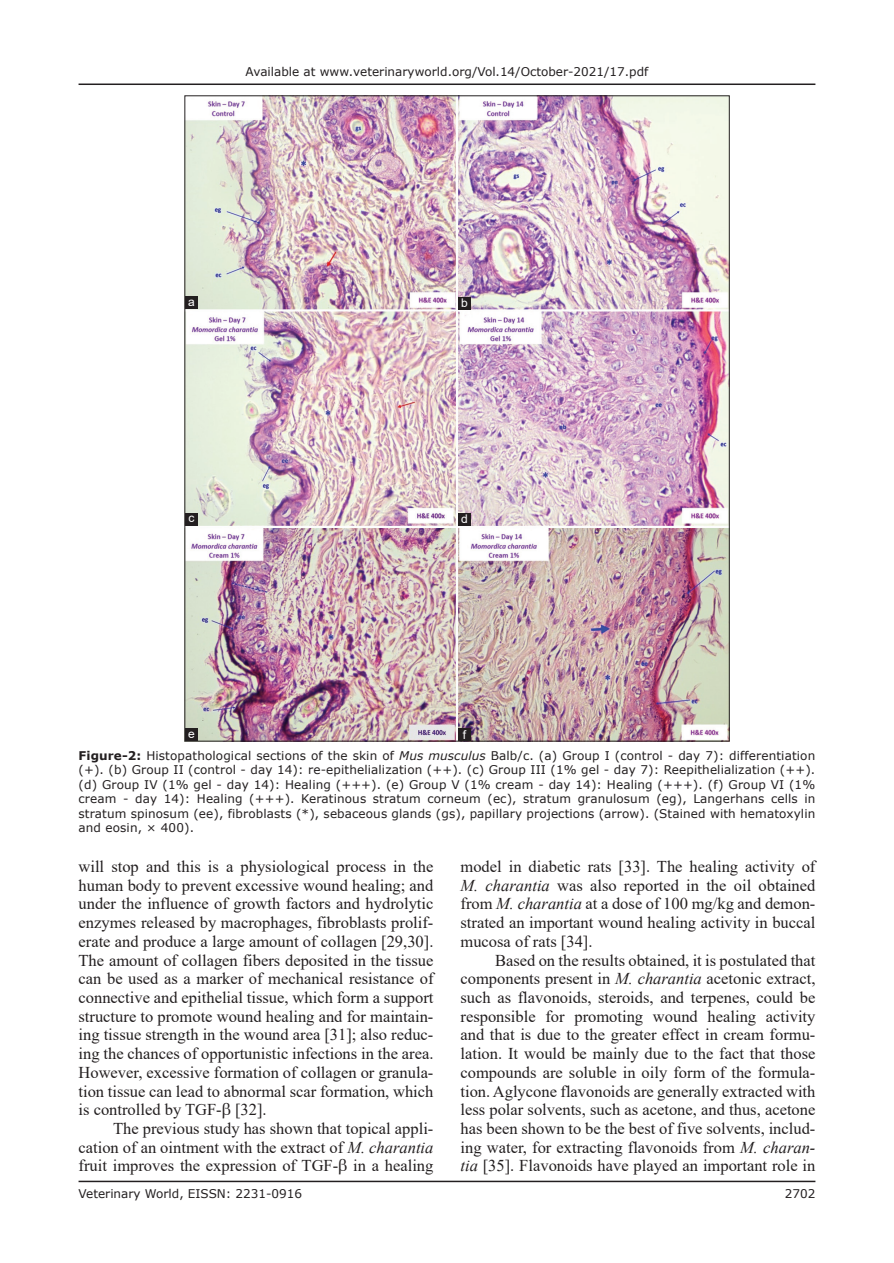
<style>
.page{position:relative;width:894px;height:1263px;background:#fff}
.page>*{position:absolute;margin:0;border:0;box-sizing:border-box;transform-origin:0 0}
.TX{font:16.5px/18.8px "Times New Roman";color:#231f20;text-align:justify}
.FGC{font:12px/14.5px "Verdana";color:#231f20;text-align:justify}
.LABEL{font:12px "Arial";color:#fff}
.s1{font-weight:700}
.s2{font-style:italic}
</style>
<div class="page">
<hr style="left:78px;top:1180px;width:737px;height:2px;background:#231f20">
<hr style="left:78px;top:83px;width:737px;height:2px;background:#231f20">
<img style="left:186px;top:98px;width:541px;height:641px">
<div style="left:458px;top:512px;width:12px;height:13px;background:#231f20"></div>
<div style="left:185px;top:513px;width:13px;height:12px;background:#231f20"></div>
<div style="left:458px;top:297px;width:12px;height:12px;background:#231f20"></div>
<div style="left:458px;top:728px;width:12px;height:13px;background:#231f20"></div>
<div style="left:185px;top:296px;width:13px;height:13px;background:#231f20"></div>
<div style="left:185px;top:728px;width:13px;height:13px;background:#231f20"></div>
<p class="FGC" style="left:245px;top:64px;width:404px">Available at www.veterinaryworld.org/Vol.14/October-2021/17.pdf</p>
<p class="LABEL" style="left:188px;top:294px;width:8px">a</p>
<p class="LABEL" style="left:461px;top:295px;width:8px">b</p>
<p class="LABEL" style="left:188px;top:510px;width:7px">c</p>
<p class="LABEL" style="left:461px;top:511px;width:8px">d</p>
<p class="LABEL" style="left:188px;top:725px;width:8px">e</p>
<p class="LABEL" style="left:462px;top:726px;width:5px">f</p>
<p class="FGC" style="left:78px;top:747px;width:738px"><span class="s1">Figure-2:</span> Histopathological sections of the skin of <span class="s2">Mus musculus</span> Balb/c. (a) Group I (control - day 7): differentiation (+). (b) Group II (control - day 14): re-epithelialization (++). (c) Group III (1% gel - day 7): Reepithelialization (++). (d) Group IV (1% gel - day 14): Healing (+++). (e) Group V (1% cream - day 14): Healing (+++). (f) Group VI (1% cream - day 14): Healing (+++). Keratinous stratum corneum (ec), stratum granulosum (eg), Langerhans cells in stratum spinosum (ee), fibroblasts (*), sebaceous glands (gs), papillary projections (arrow). (Stained with hematoxylin and eosin, × 400).</p>
<p class="TX" style="left:78px;top:856px;width:356px">will stop and this is a physiological process in the human body to prevent excessive wound healing; and under the influence of growth factors and hydrolytic enzymes released by macrophages, fibroblasts prolif&shy;erate and produce a large amount of collagen [29,30].<br>The amount of collagen fibers deposited in the tissue can be used as a marker of mechanical resistance of connective and epithelial tissue, which form a support structure to promote wound healing and for maintain&shy;ing tissue strength in the wound area [31]; also reduc&shy;ing the chances of opportunistic infections in the area.<br>However, excessive formation of collagen or granula&shy;tion tissue can lead to abnormal scar formation, which is controlled by TGF- [32].</p>
<p class="TX" style="left:78px;top:1118px;width:356px;text-indent:34px">The previous study has shown that topical appli&shy;cation of an ointment with the extract of <span class="s2">M. charantia </span>fruit improves the expression of TGF- in a healing</p>
<p class="TX" style="left:460px;top:856px;width:356px">model in diabetic rats [33]. The healing activity of <span class="s2">M. charantia</span> was also reported in the oil obtained from <span class="s2">M. charantia</span> at a dose of 100 mg/kg and demon&shy;strated an important wound healing activity in buccal mucosa of rats [34].</p>
<p class="TX" style="left:460px;top:950px;width:356px;text-indent:34px">Based on the results obtained, it is postulated that components present in <span class="s2">M. charantia</span> acetonic extract, such as flavonoids, steroids, and terpenes, could be responsible for promoting wound healing activity and that is due to the greater effect in cream formu&shy;lation. It would be mainly due to the fact that those compounds are soluble in oily form of the formula&shy;tion. Aglycone flavonoids are generally extracted with less polar solvents, such as acetone, and thus, acetone has been shown to be the best of five solvents, includ&shy;ing water, for extracting flavonoids from <span class="s2">M. charan&shy;tia</span> [35]. Flavonoids have played an important role in</p>
<p class="FGC" style="left:78px;top:1186px;width:225px">Veterinary World, EISSN: 2231-0916</p>
<p class="FGC" style="left:784px;top:1186px;width:32px">2702</p>
</div>
